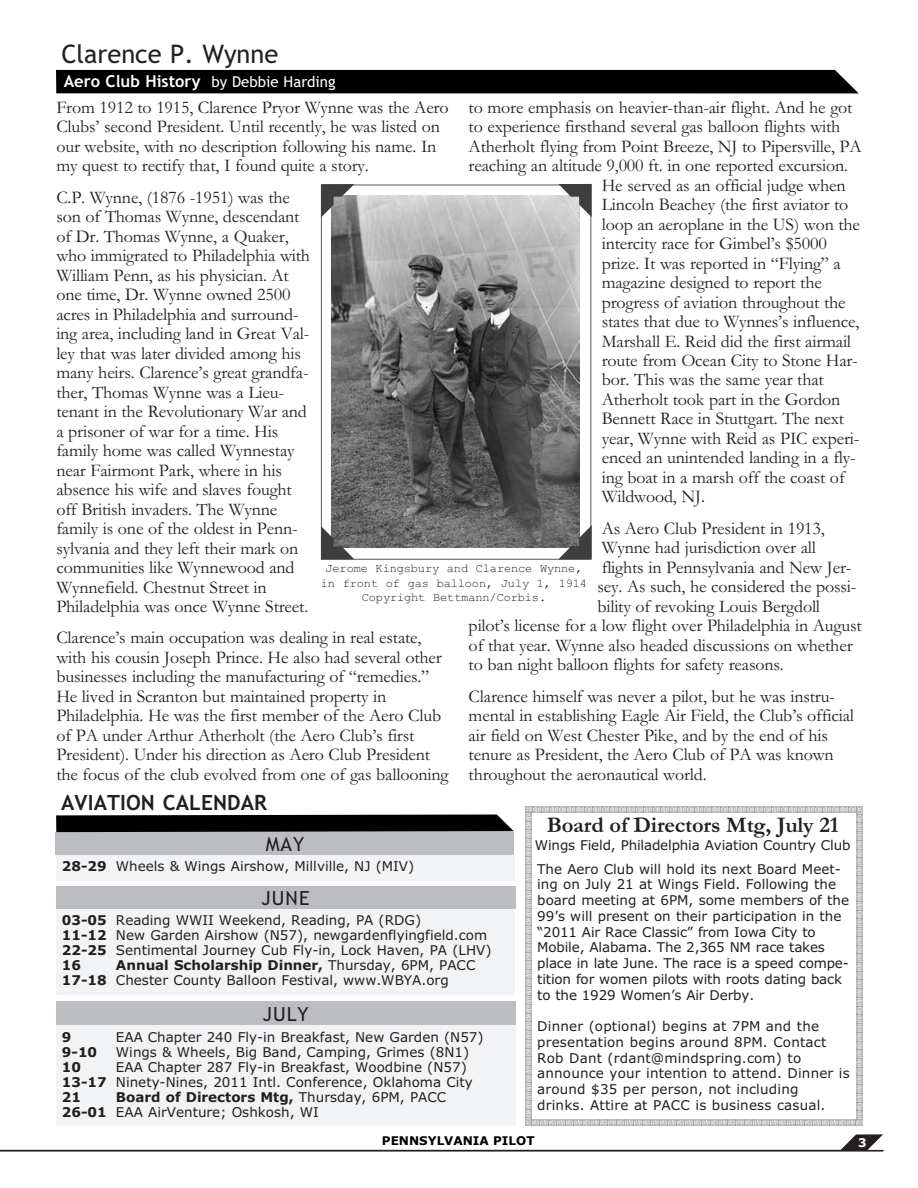
<style>
.page{position:relative;width:918px;height:1188px;background:#fff}
.page>*{position:absolute;margin:0;border:0;box-sizing:border-box;transform-origin:0 0}
.t1{font:25.5px "Trebuchet MS";color:#231f20}
.t2{font:700 22.5px "Garamond";letter-spacing:-.01em;color:#231f20}
.t3{font:700 21px "Trebuchet MS";letter-spacing:.005em;color:#231f20}
.t4{font:19.5px "Trebuchet MS";letter-spacing:.055em;color:#231f20}
.t5{font:18px/19.5px "Garamond";letter-spacing:-.01em;color:#231f20}
.t6{font:700 16.5px "Trebuchet MS";color:#fff}
.t7{font:13.5px/15.8px "Verdana";color:#231f20}
.t8{font:700 13.5px "Verdana";color:#231f20}
.t9{font:12px/14.4px "Courier New";letter-spacing:-.01em;color:#231f20;text-align:center}
.t10{font:700 12px "Verdana";color:#000}
.t11{font:700 12px "Verdana";color:#fff}
.s1{font-weight:400;font-size:15px}
.s2{font-weight:700}
</style>
<div class="page">
<svg style="left:0;top:1134px;width:884px;height:18px"></svg>
<div style="left:56px;top:1025px;width:459px;height:101px;background:#f2f3f4"></div>
<div style="left:56px;top:855px;width:458px;height:26px;background:#f2f3f4"></div>
<div style="left:56px;top:909px;width:458px;height:85px;background:#f2f3f4"></div>
<div style="left:56px;top:1002px;width:460px;height:23px;background:#bcbdc0"></div>
<div style="left:56px;top:832px;width:458px;height:23px;background:#bcbdc0"></div>
<div style="left:56px;top:886px;width:459px;height:23px;background:#bcbdc0"></div>
<svg style="left:56px;top:815px;width:458px;height:17px;background:#0a0a0a"></svg>
<div style="left:56px;top:70px;width:803px;height:23px;background:#000"></div>
<svg style="left:525px;top:806px;width:338px;height:320px"></svg>
<div style="left:533px;top:816px;width:319px;height:46px;background:#fff"></div>
<img style="left:332px;top:195px;width:248px;height:352px">
<div style="left:321px;top:185px;width:270px;height:375px;border:1px solid #57585a"></div>
<svg style="left:321px;top:526px;width:33px;height:33px"></svg>
<svg style="left:559px;top:184px;width:33px;height:33px"></svg>
<svg style="left:558px;top:525px;width:34px;height:34px"></svg>
<svg style="left:321px;top:184px;width:33px;height:33px"></svg>
<h1 class="t1" style="left:61px;top:39px;width:219px">Clarence P. Wynne</h1>
<p class="t6" style="left:64px;top:72px;width:273px">Aero Club History <span class="s1">by Debbie Harding</span></p>
<p class="t5" style="left:469px;top:97px;width:385px">to more emphasis on heavier-than-air flight. And he got</p>
<p class="t5" style="left:469px;top:116px;width:373px">to experience firsthand several gas balloon flights with</p>
<p class="t5" style="left:469px;top:136px;width:395px">Atherholt flying from Point Breeze, NJ to Pipersville, PA</p>
<p class="t5" style="left:469px;top:155px;width:381px">reaching an altitude 9,000 ft. in one reported excursion.</p>
<p class="t5" style="left:602px;top:175px;width:245px">He served as an official judge when</p>
<p class="t5" style="left:602px;top:194px;width:248px">Lincoln Beachey (the first aviator to</p>
<p class="t5" style="left:602px;top:214px;width:260px">loop an aeroplane in the US) won the</p>
<p class="t5" style="left:602px;top:233px;width:227px">intercity race for Gimbel’s $5000</p>
<p class="t5" style="left:602px;top:253px;width:241px">prize. It was reported in “Flying” a</p>
<p class="t5" style="left:602px;top:272px;width:222px">magazine designed to report the</p>
<p class="t5" style="left:602px;top:292px;width:245px">progress of aviation throughout the</p>
<p class="t5" style="left:602px;top:311px;width:259px">states that due to Wynnes’s influence,</p>
<p class="t5" style="left:602px;top:331px;width:251px">Marshall E. Reid did the first airmail</p>
<p class="t5" style="left:602px;top:350px;width:258px">route from Ocean City to Stone Har-</p>
<p class="t5" style="left:602px;top:370px;width:224px">bor. This was the same year that</p>
<p class="t5" style="left:602px;top:389px;width:240px">Atherholt took part in the Gordon</p>
<p class="t5" style="left:602px;top:409px;width:244px">Bennett Race in Stuttgart. The next</p>
<p class="t5" style="left:602px;top:428px;width:259px">year, Wynne with Reid as PIC experi-</p>
<p class="t5" style="left:602px;top:448px;width:256px">enced an unintended landing in a fly-</p>
<p class="t5" style="left:602px;top:467px;width:245px">ing boat in a marsh off the coast of</p>
<p class="t5" style="left:602px;top:486px;width:105px">Wildwood, NJ.</p>
<p class="t5" style="left:602px;top:518px;width:225px">As Aero Club President in 1913,</p>
<p class="t5" style="left:602px;top:537px;width:216px">Wynne had jurisdiction over all</p>
<p class="t5" style="left:602px;top:557px;width:251px">flights in Pennsylvania and New Jer-</p>
<p class="t5" style="left:597px;top:576px;width:261px">sey. As such, he considered the possi-</p>
<p class="t5" style="left:597px;top:596px;width:224px">bility of revoking Louis Bergdoll</p>
<p class="t5" style="left:469px;top:615px;width:394px">pilot’s license for a low flight over Philadelphia in August</p>
<p class="t5" style="left:469px;top:635px;width:386px">of that year. Wynne also headed discussions on whether</p>
<p class="t5" style="left:469px;top:654px;width:317px">to ban night balloon flights for safety reasons.</p>
<p class="t5" style="left:469px;top:686px;width:387px">Clarence himself was never a pilot, but he was instru&shy;mental in establishing Eagle Air Field, the Club’s official air field on West Chester Pike, and by the end of his tenure as President, the Aero Club of PA was known throughout the aeronautical world.</p>
<p class="t5" style="left:56px;top:97px;width:394px">From 1912 to 1915, Clarence Pryor Wynne was the Aero Clubs’ second President. Until recently, he was listed on our website, with no description following his name. In my quest to rectify that, I found quite a story.</p>
<p class="t5" style="left:56px;top:187px;width:255px">C.P. Wynne, (1876 -1951) was the son of Thomas Wynne, descendant of Dr. Thomas Wynne, a Quaker, who immigrated to Philadelphia with William Penn, as his physician. At one time, Dr. Wynne owned 2500 acres in Philadelphia and surround&shy;ing area, including land in Great Val&shy;ley that was later divided among his many heirs. Clarence’s great grandfa&shy;ther, Thomas Wynne was a Lieu&shy;tenant in the Revolutionary War and a prisoner of war for a time. His family home was called Wynnestay near Fairmont Park, where in his absence his wife and slaves fought off British invaders. The Wynne family is one of the oldest in Penn&shy;sylvania and they left their mark on communities like Wynnewood and Wynnefield. Chestnut Street in Philadelphia was once Wynne Street.</p>
<p class="t5" style="left:56px;top:627px;width:394px">Clarence’s main occupation was dealing in real estate, with his cousin Joseph Prince. He also had several other businesses including the manufacturing of “remedies.” He lived in Scranton but maintained property in Philadelphia. He was the first member of the Aero Club of PA under Arthur Atherholt (the Aero Club’s first President). Under his direction as Aero Club President the focus of the club evolved from one of gas ballooning</p>
<p class="t9" style="left:321px;top:561px;width:268px">Jerome Kingsbury and Clarence Wynne, in front of gas balloon, July 1, 1914<br>Copyright Bettmann/Corbis.</p>
<p class="t3" style="left:61px;top:790px;width:207px">AVIATION CALENDAR</p>
<p class="t4" style="left:266px;top:833px;width:40px">MAY</p>
<p class="t4" style="left:262px;top:887px;width:49px">JUNE</p>
<p class="t7" style="left:62px;top:859px;width:354px"><span class="s2">28-29</span> Wheels &amp; Wings Airshow, Millville, NJ (MIV)</p>
<p class="t7" style="left:62px;top:913px;width:431px;line-height:15px"><span class="s2">03-05</span> Reading WWII Weekend, Reading, PA (RDG)<br><span class="s2">11-12</span> New Garden Airshow (N57), newgardenflyingfield.com <span class="s2">22-25</span> Sentimental Journey Cub Fly-in, Lock Haven, PA (LHV)<br><span class="s2">16</span></p>
<p class="t7" style="left:62px;top:958px;width:415px;line-height:15px;text-indent:54px"><span class="s2">Annual Scholarship Dinner,</span> Thursday, 6PM, PACC<br><span class="s2">17-18</span> Chester County Balloon Festival, www.WBYA.org</p>
<p class="t4" style="left:263px;top:1003px;width:48px">JULY</p>
<p class="t8" style="left:62px;top:1029px;width:11px">9</p>
<p class="t7" style="left:116px;top:1029px;width:369px">EAA Chapter 240 Fly-in Breakfast, New Garden (N57)</p>
<p class="t8" style="left:62px;top:1044px;width:37px">9-10</p>
<p class="t7" style="left:116px;top:1044px;width:355px">Wings &amp; Wheels, Big Band, Camping, Grimes (8N1)</p>
<p class="t8" style="left:62px;top:1059px;width:21px">10</p>
<p class="t7" style="left:62px;top:1059px;width:412px;line-height:15px;text-indent:54px">EAA Chapter 287 Fly-in Breakfast, Woodbine (N57)<br><span class="s2">13-17</span> Ninety-Nines, 2011 Intl. Conference, Oklahoma City<br><span class="s2">21</span></p>
<p class="t7" style="left:62px;top:1089px;width:386px;line-height:15px;text-indent:54px"><span class="s2">Board of Directors Mtg,</span> Thursday, 6PM, PACC<br><span class="s2">26-01</span> EAA AirVenture; Oshkosh, WI</p>
<p class="t2" style="left:547px;top:811px;width:294px">Board of Directors Mtg, July 21</p>
<p class="t7" style="left:535px;top:837px;width:317px">Wings Field, Philadelphia Aviation Country Club</p>
<p class="t7" style="left:537px;top:861px;width:313px">The Aero Club will hold its next Board Meet&shy;ing on July 21 at Wings Field. Following the board meeting at 6PM, some members of the 99’s will present on their participation in the “2011 Air Race Classic” from Iowa City to Mobile, Alabama. The 2,365 NM race takes place in late June. The race is a speed compe&shy;tition for women pilots with roots dating back to the 1929 Women’s Air Derby.</p>
<p class="t7" style="left:537px;top:1019px;width:314px">Dinner (optional) begins at 7PM and the presentation begins around 8PM. Contact Rob Dant (rdant@mindspring.com) to announce your intention to attend. Dinner is around $35 per person, not including<br>drinks. Attire at PACC is business casual.</p>
<p class="t10" style="left:382px;top:1134px;width:154px">PENNSYLVANIA PILOT</p>
<p class="t11" style="left:858px;top:1136px;width:10px">3</p>
</div>
